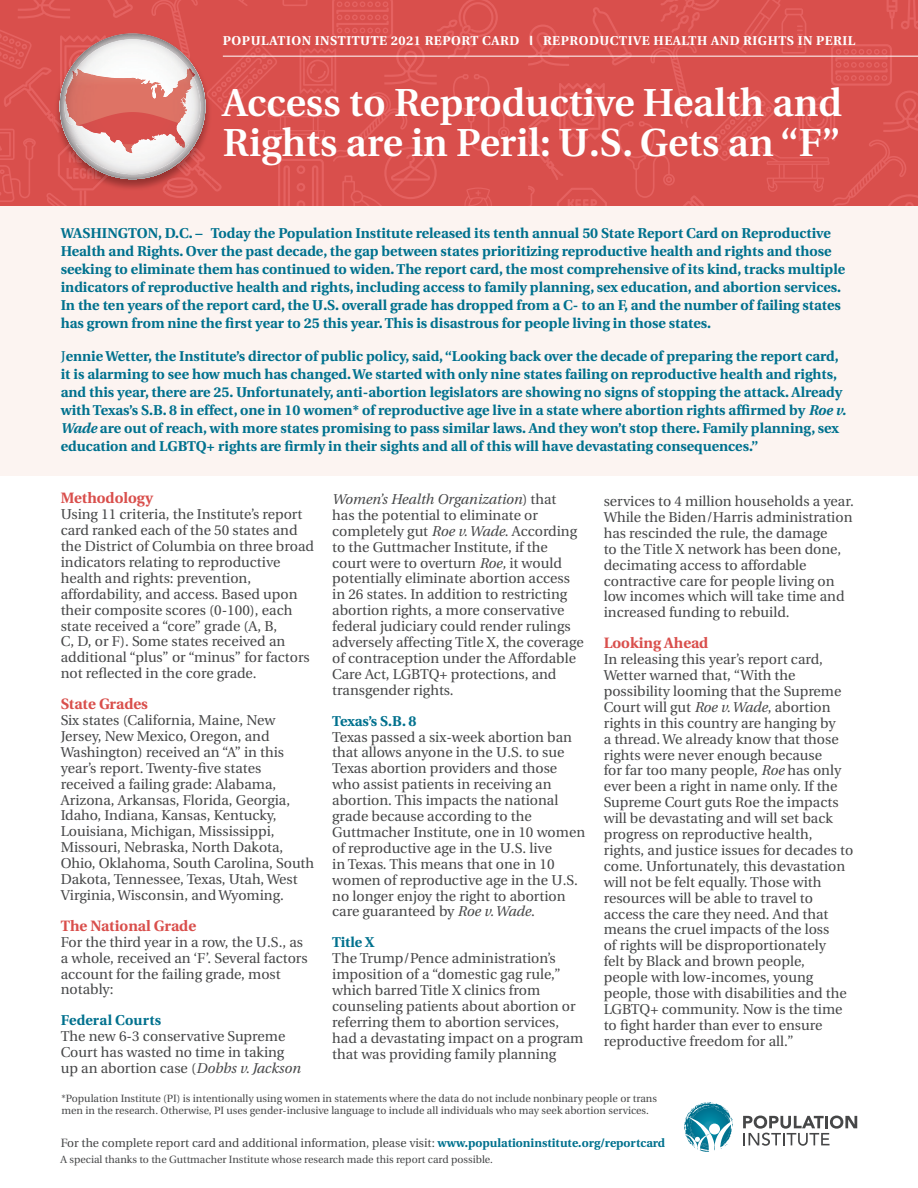
<style>
.page{position:relative;width:918px;height:1188px;background:#fff}
.page>*{position:absolute;margin:0;border:0;box-sizing:border-box;transform-origin:0 0}
.t1{font:600 39px/40.5px "Utopia";color:#fff}
.t2{font:700 15px "Utopia";color:#d94f4c}
.t3{font:14.25px/15.9px "Utopia";color:#464748}
.t4{font:700 14.25px/18px "Utopia";color:#00718e}
.t5{font:700 12.75px "Utopia";letter-spacing:.04em;color:#fff}
.t6{font:12px "Utopia";color:#464748}
.t7{font:10.5px/12px "Utopia";color:#464748}
.s1{font-family:"Helvetica"}
.s2{font-weight:400}
.s3{font-style:italic}
.s4{font-weight:700;color:#00718e}
</style>
<div class="page">
<div style="left:0;top:0;width:918px;height:222px;background:#d94f4c"></div>
<svg style="left:529px;top:7px;width:389px;height:37px"></svg>
<svg style="left:650px;top:0;width:256px;height:44px"></svg>
<svg style="left:528px;top:44px;width:390px;height:162px"></svg>
<div style="left:0;top:206px;width:918px;height:269px;background:#fcf4f1"></div>
<svg style="left:743px;top:1116px;width:114px;height:30px"></svg>
<svg style="left:684px;top:1102px;width:49px;height:50px"></svg>
<hr style="left:223px;top:56px;width:695px;height:1px;background:#fff">
<svg style="left:4px;top:0;width:497px;height:206px"></svg>
<img style="left:65px;top:69px;width:52px;height:56px">
<img style="left:76px;top:144px;width:47px;height:9px">
<img style="left:123px;top:144px;width:62px;height:9px">
<p class="t5" style="left:223px;top:34px;width:634px">POPULATION INSTITUTE 2021 REPORT CARD <span class="s1">I</span> REPRODUCTIVE HEALTH AND RIGHTS IN PERIL</p>
<h1 class="t1" style="left:223px;top:83px;width:621px">Access to Reproductive Health and<br>Rights are in Peril: U.S. Gets an “F”</h1>
<p class="t4" style="left:61px;top:224px;width:786px">WASHINGTON, D.C. – Today the Population Institute released its tenth annual 50 State Report Card on Reproductive Health and Rights. Over the past decade, the gap between states prioritizing reproductive health and rights and those seeking to eliminate them has continued to widen. The report card, the most comprehensive of its kind, tracks multiple indicators of reproductive health and rights, including access to family planning, sex education, and abortion services.<br>In the ten years of the report card, the U.S. overall grade has dropped from a C- to an F, and the number of failing states has grown from nine the first year to 25 this year. This is disastrous for people living in those states.</p>
<p class="t4" style="left:61px;top:347px;width:787px"><span class="s2">J</span>ennie Wetter, the Institute’s director of public policy, said, “Looking back over the decade of preparing the report card, it is alarming to see how much has changed. We started with only nine states failing on reproductive health and rights, and this year, there are 25. Unfortunately, anti-abortion legislators are showing no signs of stopping the attack. Already with Texas’s S.B. 8 in effect, one in 10 women* of reproductive age live in a state where abortion rights affirmed by <span class="s3">Roe v.<br>Wade</span> are out of reach, with more states promising to pass similar laws. And they won’t stop there. Family planning, sex education and LGBTQ+ rights are firmly in their sights and all of this will have devastating consequences.”</p>
<p class="t2" style="left:61px;top:490px;width:94px">Methodology</p>
<p class="t3" style="left:61px;top:507px;width:255px">Using 11 criteria, the Institute’s report card ranked each of the 50 states and the District of Columbia on three broad indicators relating to reproductive health and rights: prevention, affordability, and access. Based upon their composite scores (0-100), each state received a “core” grade (A, B,<br>C, D, or F). Some states received an additional “plus” or “minus” for factors not reflected in the core grade.</p>
<p class="t2" style="left:61px;top:695px;width:89px">State Grades</p>
<p class="t3" style="left:61px;top:712px;width:255px">Six states (California, Maine, New Jersey, New Mexico, Oregon, and Washington) received an “A” in this year’s report. Twenty-five states received a failing grade: Alabama, Arizona, Arkansas, Florida, Georgia, Idaho, Indiana, Kansas, Kentucky, Louisiana, Michigan, Mississippi, Missouri, Nebraska, North Dakota, Ohio, Oklahoma, South Carolina, South Dakota, Tennessee, Texas, Utah, West Virginia, Wisconsin, and Wyoming.</p>
<p class="t2" style="left:61px;top:917px;width:137px">The National Grade</p>
<p class="t3" style="left:61px;top:934px;width:248px">For the third year in a row, the U.S., as a whole, received an ‘F’. Several factors account for the failing grade, most notably:</p>
<p class="t4" style="left:61px;top:1012px;width:102px">Federal Courts</p>
<p class="t3" style="left:61px;top:1029px;width:241px">The new 6-3 conservative Supreme<br>Court has wasted no time in taking up an abortion case (<span class="s3">Dobbs v. Jackson</span></p>
<p class="t3" style="left:332px;top:491px;width:253px"><span class="s3">Women’s Health Organization</span>) that<br>has the potential to eliminate or completely gut <span class="s3">Roe v. Wade</span>. According to the Guttmacher Institute, if the court were to overturn <span class="s3">Roe,</span> it would potentially eliminate abortion access in 26 states. In addition to restricting abortion rights, a more conservative federal judiciary could render rulings adversely affecting Title X, the coverage of contraception under the Affordable Care Act, LGBTQ+ protections, and transgender rights.</p>
<p class="t4" style="left:332px;top:712px;width:86px">Texas’s S.B. 8</p>
<p class="t3" style="left:332px;top:729px;width:254px">Texas passed a six-week abortion ban that allows anyone in the U.S. to sue Texas abortion providers and those who assist patients in receiving an abortion. This impacts the national grade because according to the Guttmacher Institute, one in 10 women of reproductive age in the U.S. live<br>in Texas. This means that one in 10 women of reproductive age in the U.S. no longer enjoy the right to abortion care guaranteed by <span class="s3">Roe v. Wade</span>.</p>
<p class="t4" style="left:332px;top:934px;width:44px">Title X</p>
<p class="t3" style="left:332px;top:951px;width:253px">The Trump/Pence administration’s imposition of a “domestic gag rule,” which barred Title X clinics from counseling patients about abortion or referring them to abortion services, had a devastating impact on a program that was providing family planning</p>
<p class="t3" style="left:604px;top:494px;width:252px">services to 4 million households a year.<br>While the Biden/Harris administration has rescinded the rule, the damage<br>to the Title X network has been done, decimating access to affordable contractive care for people living on low incomes which will take time and increased funding to rebuild.</p>
<p class="t2" style="left:604px;top:634px;width:106px">Looking Ahead</p>
<p class="t3" style="left:604px;top:652px;width:251px">In releasing this year’s report card, Wetter warned that, “With the possibility looming that the Supreme Court will gut <span class="s3">Roe v. Wade</span>, abortion rights in this country are hanging by<br>a thread. We already know that those rights were never enough because<br>for far too many people, <span class="s3">Roe</span> has only ever been a right in name only. If the Supreme Court guts Roe the impacts will be devastating and will set back progress on reproductive health, rights, and justice issues for decades to come. Unfortunately, this devastation will not be felt equally. Those with resources will be able to travel to access the care they need. And that means the cruel impacts of the loss<br>of rights will be disproportionately<br>felt by Black and brown people,<br>people with low-incomes, young people, those with disabilities and the LGBTQ+ community. Now is the time to fight harder than ever to ensure reproductive freedom for all.”</p>
<p class="t7" style="left:62px;top:1093px;width:597px">*Population Institute (PI) is intentionally using women in statements where the data do not include nonbinary people or trans men in the research. Otherwise, PI uses gender-inclusive language to include all individuals who may seek abortion services.</p>
<p class="t6" style="left:61px;top:1136px;width:606px">For the complete report card and additional information, please visit: <span class="s4">www.populationinstitute.org/reportcard</span></p>
<p class="t7" style="left:60px;top:1154px;width:434px">A special thanks to the Guttmacher Institute whose research made this report card possible.</p>
</div>
